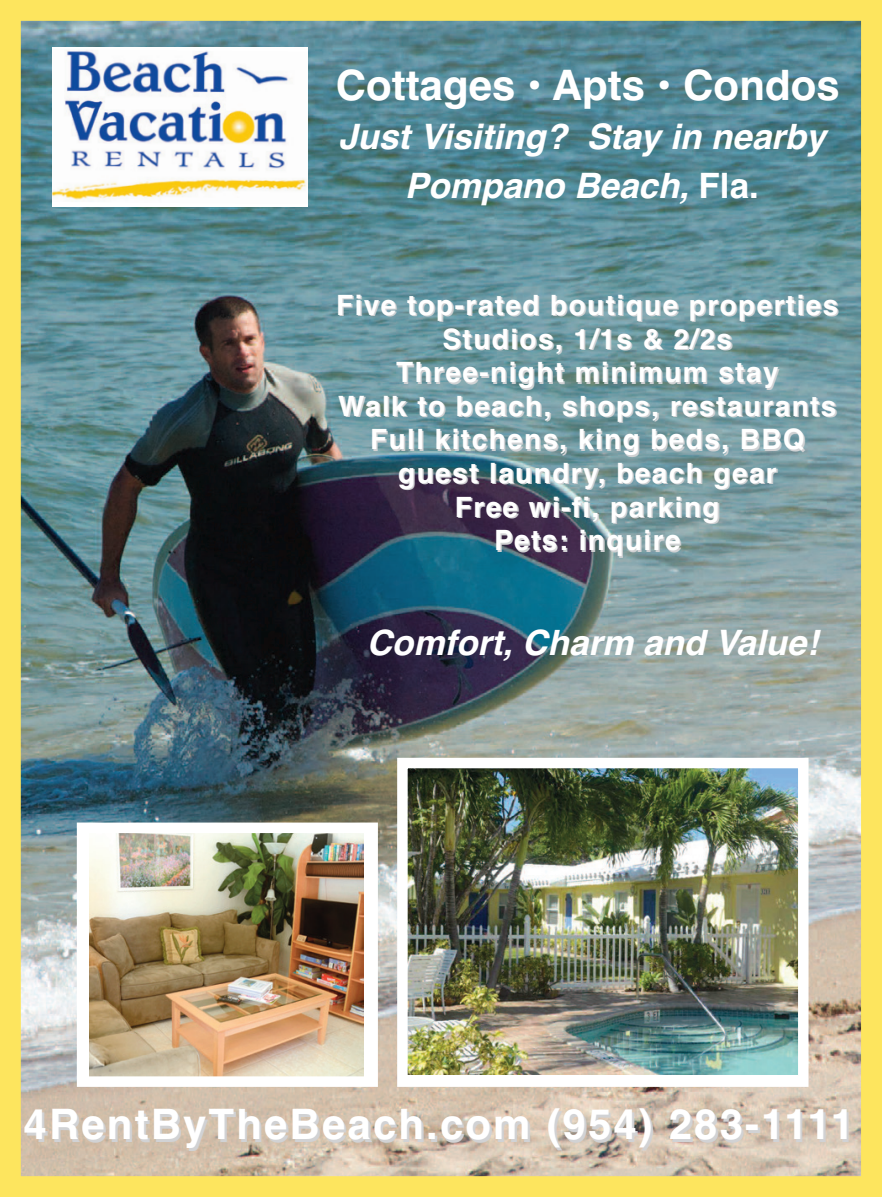
<style>
.page{position:relative;width:882px;height:1197px;background:#fff}
.page>*{position:absolute;margin:0;border:0;box-sizing:border-box;transform-origin:0 0}
.t1{font:700 42px "Helvetica";letter-spacing:.05em;color:#fff}
.t2{font:700 42px "Helvetica";color:#fff}
.t3{font:italic 700 35px/49px "Helvetica";color:#fff;text-align:center}
.t4{font:700 28px/33.6px "Helvetica";letter-spacing:.05em;color:#fff;text-align:center}
.s1{font-style:normal}
</style>
<div class="page">
<img style="left:22px;top:22px;width:838px;height:1153px">
<div style="left:0;top:0;width:882px;height:1197px;border:21px solid #fde55e"></div>
<div style="left:52px;top:47px;width:256px;height:159px;background:#fff"></div>
<img style="left:52px;top:50px;width:255px;height:152px">
<img style="left:409px;top:770px;width:388px;height:304px">
<div style="left:397px;top:758px;width:412px;height:329px;border:11px solid #fff"></div>
<img style="left:89px;top:835px;width:275px;height:240px">
<h1 class="t2" style="left:336px;top:51px;width:506px">Cottages • Apts • Condos</h1>
<p class="t3" style="left:338px;top:112px;width:489px">Just Visiting? Stay in nearby<br>Pompano Beach, <span class="s1">Fla.</span></p>
<p class="t4" style="left:336px;top:289px;width:504px">Five top-rated boutique properties<br>Studios, 1/1s &amp; 2/2s<br>Three-night minimum stay<br>Walk to beach, shops, restaurants<br>Full kitchens, king beds, BBQ guest laundry, beach gear<br>Free wi-fi, parking<br>Pets: inquire</p>
<p class="t3" style="left:367px;top:618px;width:453px">Comfort, Charm and Value!</p>
<h1 class="t1" style="left:24px;top:1091px;width:832px">4RentByTheBeach.com (954) 283-1111</h1>
</div>
